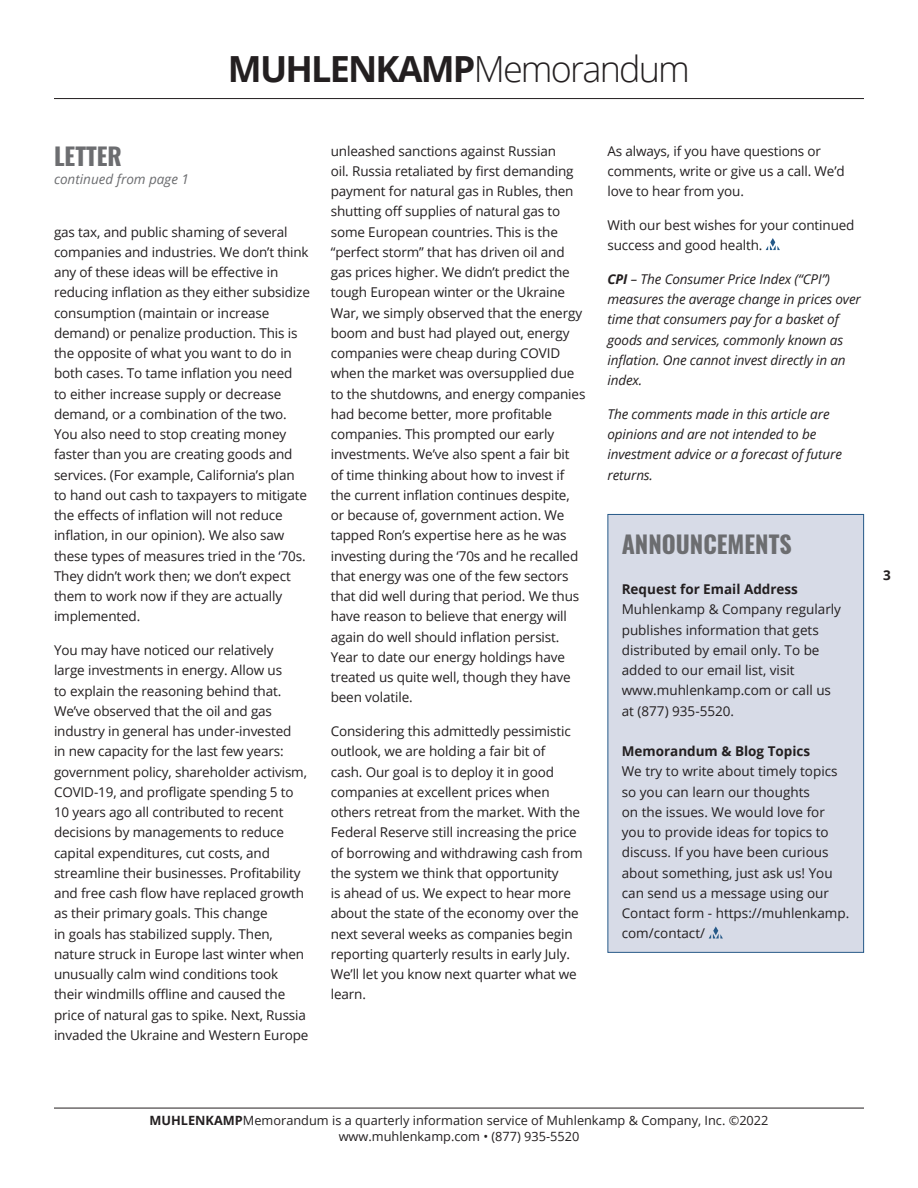
<style>
.page{position:relative;width:918px;height:1188px;background:#fff}
.page>*{position:absolute;margin:0;border:0;box-sizing:border-box;transform-origin:0 0}
.t1{font:700 36px "Open Sans";letter-spacing:-.05em;color:#231f20}
.t2{font:700 24px "Oswald";color:#6c6d70}
.t3{font:13.5px/20.2px "Open Sans";letter-spacing:-.01em;color:#231f20}
.t4{font:italic 13.5px/20.2px "Open Sans";letter-spacing:-.01em;color:#231f20}
.t5{font:italic 13.5px "Open Sans";color:#6c6d70}
.t6{font:700 13.5px "Open Sans";color:#231f20}
.t7{font:12.75px "Open Sans";color:#231f20}
.s1{font-weight:300}
.s2{font-weight:700}
</style>
<div class="page">
<hr style="left:54px;top:98px;width:810px;height:1px;background:#231f20">
<hr style="left:54px;top:1108px;width:810px;height:1px;background:#231f20">
<div style="left:608px;top:514px;width:256px;height:438px;background:#d7dbe7"></div>
<svg style="left:709px;top:926px;width:14px;height:12px"></svg>
<div style="left:608px;top:514px;width:256px;height:439px;border:1px solid #265988"></div>
<svg style="left:766px;top:238px;width:14px;height:12px"></svg>
<p class="t1" style="left:228px;top:43px;width:464px">MUHLENKAMP<span class="s1">Memorandum</span></p>
<p class="t2" style="left:54px;top:139px;width:69px">LETTER</p>
<p class="t5" style="left:54px;top:170px;width:136px">continued from page 1</p>
<p class="t3" style="left:54px;top:221px;width:257px">gas tax, and public shaming of several companies and industries. We don’t think any of these ideas will be effective in reducing inflation as they either subsidize consumption (maintain or increase demand) or penalize production. This is the opposite of what you want to do in both cases. To tame inflation you need<br>to either increase supply or decrease demand, or a combination of the two.<br>You also need to stop creating money faster than you are creating goods and services. (For example, California’s plan to hand out cash to taxpayers to mitigate the effects of inflation will not reduce inflation, in our opinion). We also saw these types of measures tried in the ‘70s.<br>They didn’t work then; we don’t expect them to work now if they are actually implemented.</p>
<p class="t3" style="left:54px;top:640px;width:256px">You may have noticed our relatively<br>large investments in energy. Allow us<br>to explain the reasoning behind that.<br>We’ve observed that the oil and gas industry in general has under-invested<br>in new capacity for the last few years: government policy, shareholder activism, COVID-19, and profligate spending 5 to 10 years ago all contributed to recent decisions by managements to reduce capital expenditures, cut costs, and streamline their businesses. Profitability and free cash flow have replaced growth as their primary goals. This change<br>in goals has stabilized supply. Then, nature struck in Europe last winter when unusually calm wind conditions took their windmills offline and caused the price of natural gas to spike. Next, Russia invaded the Ukraine and Western Europe</p>
<p class="t3" style="left:331px;top:140px;width:256px">unleashed sanctions against Russian<br>oil. Russia retaliated by first demanding payment for natural gas in Rubles, then shutting off supplies of natural gas to some European countries. This is the “perfect storm” that has driven oil and gas prices higher. We didn’t predict the tough European winter or the Ukraine War, we simply observed that the energy boom and bust had played out, energy companies were cheap during COVID when the market was oversupplied due to the shutdowns, and energy companies had become better, more profitable companies. This prompted our early investments. We’ve also spent a fair bit of time thinking about how to invest if the current inflation continues despite, or because of, government action. We tapped Ron’s expertise here as he was investing during the ‘70s and he recalled that energy was one of the few sectors that did well during that period. We thus have reason to believe that energy will again do well should inflation persist.<br>Year to date our energy holdings have treated us quite well, though they have been volatile.</p>
<p class="t3" style="left:331px;top:721px;width:253px">Considering this admittedly pessimistic outlook, we are holding a fair bit of<br>cash. Our goal is to deploy it in good companies at excellent prices when others retreat from the market. With the Federal Reserve still increasing the price of borrowing and withdrawing cash from the system we think that opportunity<br>is ahead of us. We expect to hear more about the state of the economy over the next several weeks as companies begin reporting quarterly results in early July.<br>We’ll let you know next quarter what we learn.</p>
<p class="t3" style="left:608px;top:140px;width:239px">As always, if you have questions or comments, write or give us a call. We’d love to hear from you.</p>
<p class="t3" style="left:608px;top:214px;width:249px">With our best wishes for your continued success and good health.</p>
<p class="t4" style="left:608px;top:268px;width:255px"><span class="s2">CPI</span> – The Consumer Price Index (“CPI”) measures the average change in prices over time that consumers pay for a basket of goods and services, commonly known as inflation. One cannot invest directly in an index.</p>
<p class="t4" style="left:608px;top:403px;width:236px">The comments made in this article are opinions and are not intended to be investment advice or a forecast of future returns.</p>
<p class="t2" style="left:622px;top:528px;width:171px">ANNOUNCEMENTS</p>
<p class="t3" style="left:622px;top:579px;width:221px"><span class="s2">Request for Email Address<br></span>Muhlenkamp &amp; Company regularly publishes information that gets distributed by email only. To be added to our email list, visit www.muhlenkamp.com or call us at (877) 935-5520.</p>
<p class="t3" style="left:622px;top:741px;width:229px"><span class="s2">Memorandum &amp; Blog Topics<br></span>We try to write about timely topics so you can learn our thoughts<br>on the issues. We would love for you to provide ideas for topics to discuss. If you have been curious about something, just ask us! You can send us a message using our<br>Contact form - https://muhlenkamp. com/contact/</p>
<p class="t6" style="left:883px;top:566px;width:9px">3</p>
<p class="t7" style="left:150px;top:1112px;width:620px"><span class="s2">MUHLENKAMP</span>Memorandum is a quarterly information service of Muhlenkamp &amp; Company, Inc. ©2022</p>
<p class="t7" style="left:339px;top:1127px;width:242px">www.muhlenkamp.com • (877) 935-5520</p>
</div>
